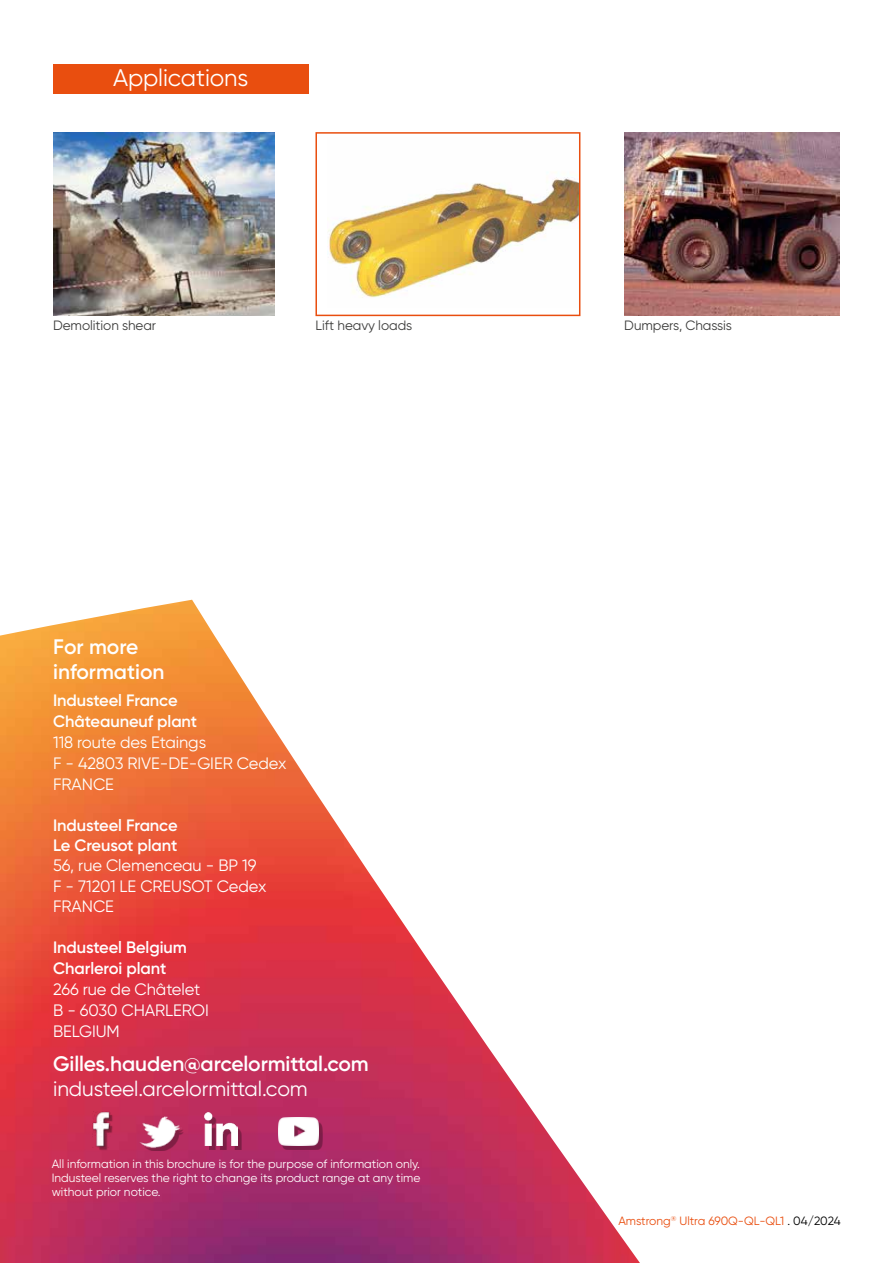
<style>
.page{position:relative;width:893px;height:1263px;background:#fff}
.page>*{position:absolute;margin:0;border:0;box-sizing:border-box;transform-origin:0 0}
.t1{font:24px "Gilroy";letter-spacing:-.005em;color:#fff}
.t2{font:600 21px/25.2px "Gilroy";letter-spacing:-.005em;color:#fff}
.t3{font:21px "Gilroy";letter-spacing:-.005em;color:#fff}
.t4{font:16.5px/21px "Gilroy";letter-spacing:-.005em;color:#fff}
.t5{font:600 16.5px/21px "Gilroy";letter-spacing:-.005em;color:#fff}
.t6{font:13.5px "Gilroy";letter-spacing:-.005em;color:#3c3c3b}
.t7{font:12px/14.4px "Gilroy";color:#fff;text-align:justify}
.t8{font:12px "Gilroy";color:#e94e0f}
.s1{color:#000}
</style>
<div class="page">
<img style="left:0;top:600px;width:640px;height:663px">
<div style="left:144px;top:1121px;width:39px;height:30px;background:#000;opacity:.3"></div>
<img style="left:138px;top:1108px;width:43px;height:44px">
<div style="left:282px;top:1121px;width:41px;height:29px;background:#000;opacity:.3"></div>
<img style="left:278px;top:1117px;width:40px;height:28px">
<div style="left:209px;top:1117px;width:33px;height:33px;background:#000;opacity:.3"></div>
<img style="left:204px;top:1113px;width:33px;height:32px">
<div style="left:95px;top:1114px;width:19px;height:36px;background:#000;opacity:.3"></div>
<img style="left:92px;top:1111px;width:19px;height:36px">
<div style="left:53px;top:64px;width:255px;height:30px;background:#e94e0f"></div>
<img style="left:624px;top:133px;width:216px;height:182px">
<img style="left:53px;top:133px;width:222px;height:182px">
<img style="left:328px;top:177px;width:249px;height:121px">
<div style="left:315px;top:132px;width:265px;height:184px;border:2px solid #e94e0f"></div>
<h1 class="t1" style="left:113px;top:62px;width:137px">Applications</h1>
<p class="t6" style="left:53px;top:317px;width:105px">Demolition shear</p>
<p class="t6" style="left:315px;top:317px;width:98px">Lift heavy loads</p>
<p class="t6" style="left:624px;top:317px;width:109px">Dumpers, Chassis</p>
<h2 class="t2" style="left:53px;top:634px;width:113px">For more information</h2>
<h3 class="t5" style="left:53px;top:690px;width:146px">Industeel France<br>Châteauneuf plant</h3>
<h3 class="t4" style="left:53px;top:732px;width:235px">118 route des Etaings<br>F - 42803 RIVE-DE-GIER Cedex<br>FRANCE</h3>
<h3 class="t5" style="left:53px;top:815px;width:126px;line-height:20.2px">Industeel France<br>Le Creusot plant</h3>
<h3 class="t4" style="left:53px;top:855px;width:215px;line-height:20.2px">56, rue Clemenceau - BP 19<br>F - 71201 LE CREUSOT Cedex<br>FRANCE</h3>
<h3 class="t5" style="left:53px;top:937px;width:135px">Industeel Belgium<br>Charleroi plant</h3>
<h3 class="t4" style="left:53px;top:979px;width:157px">266 rue de Châtelet<br>B - 6030 CHARLEROI<br>BELGIUM</h3>
<h2 class="t2" style="left:53px;top:1051px;width:317px">Gilles.hauden@arcelormittal.com</h2>
<h2 class="t3" style="left:53px;top:1076px;width:256px">industeel.arcelormittal.com</h2>
<p class="t7" style="left:52px;top:1156px;width:370px">All information in this brochure is for the purpose of information only.<br>Industeel reserves the right to change its product range at any time without prior notice.</p>
<p class="t8" style="left:618px;top:1214px;width:224px">Amstrong<sup>®</sup> Ultra 690Q-QL-QL1 <span class="s1">. 04/2024</span></p>
</div>
